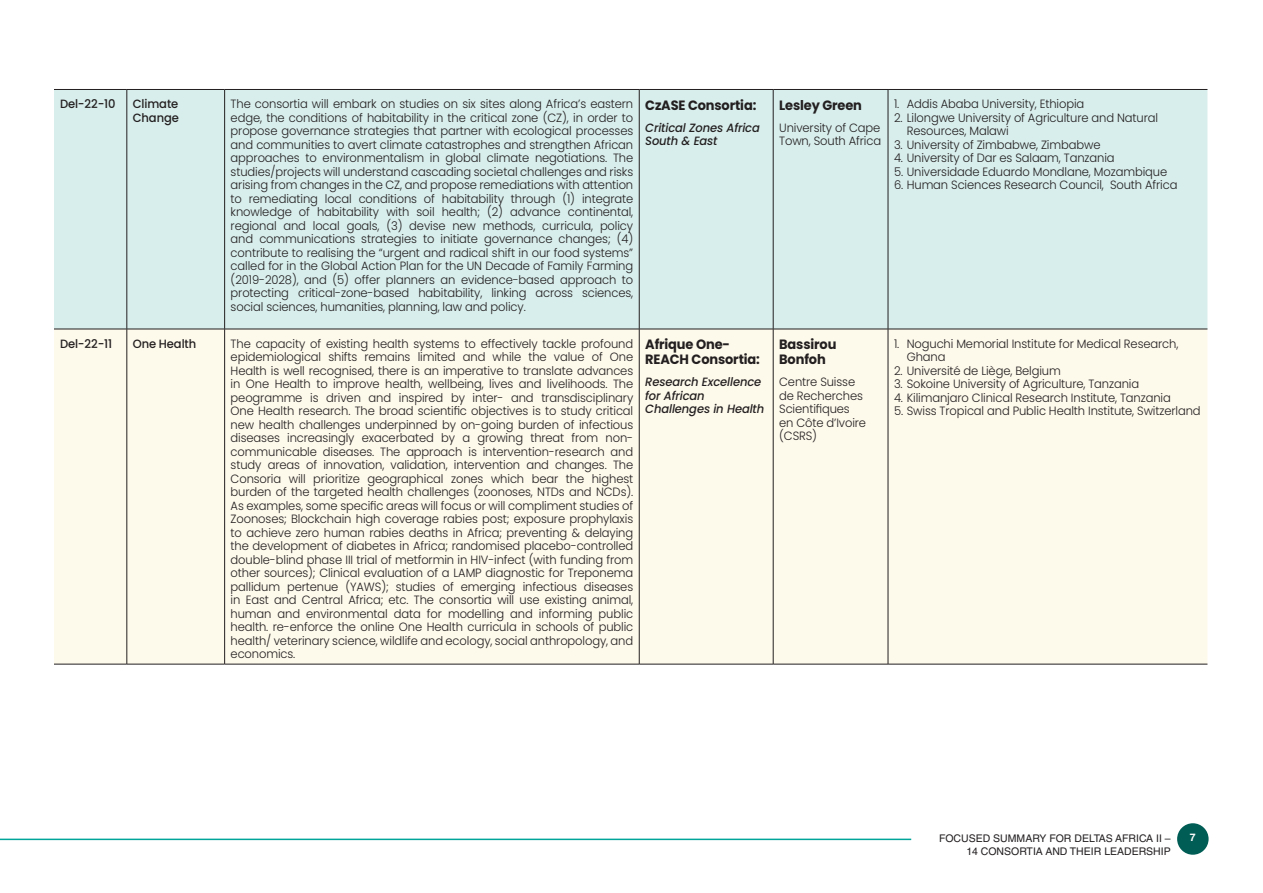
<style>
.page{position:relative;width:1263px;height:893px;background:#fff}
.page>*{position:absolute;margin:0;border:0;box-sizing:border-box;transform-origin:0 0}
.t1{font:700 13.5px/15px "Poppins";letter-spacing:-.01em;color:#231f20;scale:.96 1}
.t2{font:300 12px/13.5px "Poppins";letter-spacing:-.01em;color:#231f20;scale:.96 1}
.t3{font:italic 500 12px/13.5px "Poppins";letter-spacing:-.01em;color:#231f20;scale:.96 1}
.t4{font:500 12px/13.5px "Poppins";letter-spacing:-.01em;color:#231f20;scale:.96 1}
.t5{font:10.5px/12.6px "Helvetica LT Std";color:#231f20;text-align:right}
.t6{font:700 10.5px "Helvetica LT Std";color:#fff}
</style>
<div class="page">
<hr style="left:0;top:839px;width:911px;height:1px;background:#00a59a">
<div style="left:1177px;top:823px;width:31px;height:32px;background:#005d55;border-radius:50%"></div>
<div style="left:54px;top:90px;width:1153px;height:239px;background:#d8eeec"></div>
<div style="left:54px;top:330px;width:1153px;height:334px;background:#fdf9eb"></div>
<hr style="left:54px;top:89px;width:73px;height:1px;background:#231f20">
<hr style="left:127px;top:89px;width:98px;height:1px;background:#231f20">
<hr style="left:127px;top:90px;width:1px;height:239px;background:#231f20">
<hr style="left:225px;top:89px;width:414px;height:1px;background:#231f20">
<hr style="left:224px;top:90px;width:1px;height:239px;background:#231f20">
<hr style="left:639px;top:89px;width:134px;height:1px;background:#231f20">
<hr style="left:639px;top:90px;width:1px;height:239px;background:#231f20">
<hr style="left:773px;top:89px;width:115px;height:1px;background:#231f20">
<hr style="left:773px;top:90px;width:1px;height:239px;background:#231f20">
<hr style="left:888px;top:89px;width:319px;height:1px;background:#231f20">
<hr style="left:888px;top:90px;width:1px;height:239px;background:#231f20">
<hr style="left:54px;top:329px;width:73px;height:1px;background:#231f20">
<hr style="left:127px;top:329px;width:98px;height:1px;background:#231f20">
<hr style="left:127px;top:329px;width:1px;height:335px;background:#231f20">
<hr style="left:225px;top:329px;width:414px;height:1px;background:#231f20">
<hr style="left:224px;top:329px;width:1px;height:335px;background:#231f20">
<hr style="left:639px;top:329px;width:134px;height:1px;background:#231f20">
<hr style="left:639px;top:329px;width:1px;height:335px;background:#231f20">
<hr style="left:773px;top:329px;width:115px;height:1px;background:#231f20">
<hr style="left:773px;top:329px;width:1px;height:335px;background:#231f20">
<hr style="left:888px;top:329px;width:319px;height:1px;background:#231f20">
<hr style="left:888px;top:329px;width:1px;height:335px;background:#231f20">
<hr style="left:54px;top:664px;width:73px;height:1px;background:#231f20">
<hr style="left:127px;top:664px;width:98px;height:1px;background:#231f20">
<hr style="left:225px;top:664px;width:414px;height:1px;background:#231f20">
<hr style="left:639px;top:664px;width:134px;height:1px;background:#231f20">
<hr style="left:773px;top:664px;width:115px;height:1px;background:#231f20">
<hr style="left:888px;top:664px;width:319px;height:1px;background:#231f20">
<p class="t4" style="left:60px;top:97px;width:59px">Del-22-10</p>
<p class="t4" style="left:133px;top:97px;width:49px">Climate<br>Change</p>
<p class="t2" style="left:231px;top:97px;width:421px;text-align:justify">The consortia will embark on studies on six sites along Africa’s eastern edge, the conditions of habitability in the critical zone (CZ), in order to propose governance strategies that partner with ecological processes and communities to avert climate catastrophes and strengthen African approaches to environmentalism in global climate negotiations. The studies/projects will understand cascading societal challenges and risks arising from changes in the CZ, and propose remediations with attention to remediating local conditions of habitability through (1) integrate knowledge of habitability with soil health; (2) advance continental, regional and local goals, (3) devise new methods, curricula, policy and communications strategies to initiate governance changes; (4) contribute to realising the “urgent and radical shift in our food systems” called for in the Global Action Plan for the UN Decade of Family Farming (2019-2028), and (5) offer planners an evidence-based approach to protecting critical-zone-based habitability, linking across sciences, social sciences, humanities, planning, law and policy.</p>
<p class="t1" style="left:645px;top:97px;width:117px">CzASE Consortia:</p>
<p class="t3" style="left:645px;top:121px;width:121px">Critical Zones Africa<br>South &amp; East</p>
<p class="t4" style="left:60px;top:337px;width:56px">Del-22-11</p>
<p class="t4" style="left:133px;top:337px;width:68px">One Health</p>
<p class="t2" style="left:231px;top:337px;width:421px;text-align:justify">The capacity of existing health systems to effectively tackle profound epidemiological shifts remains limited and while the value of One Health is well recognised, there is an imperative to translate advances in One Health to improve health, wellbeing, lives and livelihoods. The peogramme is driven and inspired by inter- and transdisciplinary One Health research. The broad scientific objectives is to study critical new health challenges underpinned by on-going burden of infectious diseases increasingly exacerbated by a growing threat from non&shy;communicable diseases. The approach is intervention-research and study areas of innovation, validation, intervention and changes. The Consoria will prioritize geographical zones which bear the highest burden of the targeted health challenges (zoonoses, NTDs and NCDs).<br>As examples, some specific areas will focus or will compliment studies of Zoonoses; Blockchain high coverage rabies post; exposure prophylaxis to achieve zero human rabies deaths in Africa; preventing &amp; delaying the development of diabetes in Africa; randomised placebo-controlled double-blind phase III trial of metformin in HIV-infect (with funding from other sources); Clinical evaluation of a LAMP diagnostic for Treponema pallidum pertenue (YAWS); studies of emerging infectious diseases in East and Central Africa; etc. The consortia will use existing animal, human and environmental data for modelling and informing public health. re-enforce the online One Health curricula in schools of public health/ veterinary science, wildlife and ecology, social anthropology, and economics.</p>
<p class="t1" style="left:645px;top:337px;width:121px">Afrique One-<br>REACH Consortia:</p>
<p class="t3" style="left:645px;top:375px;width:125px">Research Excellence for African<br>Challenges in Health</p>
<p class="t1" style="left:779px;top:97px;width:88px">Lesley Green</p>
<p class="t2" style="left:779px;top:121px;width:108px">University of Cape<br>Town, South Africa</p>
<p class="t2" style="left:894px;top:97px;width:200px">1. Addis Ababa University, Ethiopia</p>
<p class="t2" style="left:907px;top:111px;width:263px;text-indent:-13px">2. Lilongwe University of Agriculture and Natural<br>Resources, Malawi</p>
<p class="t2" style="left:894px;top:138px;width:217px">3. University of Zimbabwe, Zimbabwe</p>
<p class="t2" style="left:894px;top:151px;width:231px">4. University of Dar es Salaam, Tanzania</p>
<p class="t2" style="left:894px;top:165px;width:286px">5. Universidade Eduardo Mondlane, Mozambique</p>
<p class="t2" style="left:894px;top:178px;width:297px">6. Human Sciences Research Council, South Africa</p>
<p class="t1" style="left:779px;top:337px;width:61px">Bassirou<br>Bonfoh</p>
<p class="t2" style="left:779px;top:375px;width:92px">Centre Suisse de Recherches<br>Scientifiques en Côte d’Ivoire (CSRS)</p>
<p class="t2" style="left:907px;top:337px;width:284px;text-indent:-13px">1. Noguchi Memorial Institute for Medical Research,<br>Ghana</p>
<p class="t2" style="left:894px;top:364px;width:175px">2. Université de Liège, Belgium</p>
<p class="t2" style="left:894px;top:377px;width:257px">3. Sokoine University of Agriculture, Tanzania</p>
<p class="t2" style="left:894px;top:391px;width:290px">4. Kilimanjaro Clinical Research Institute, Tanzania</p>
<p class="t2" style="left:894px;top:404px;width:321px">5. Swiss Tropical and Public Health Institute, Switzerland</p>
<p class="t5" style="left:939px;top:832px;width:233px">FOCUSED SUMMARY FOR DELTAS AFRICA II –<br>14 CONSORTIA AND THEIR LEADERSHIP</p>
<p class="t6" style="left:1190px;top:831px;width:7px">7</p>
</div>
